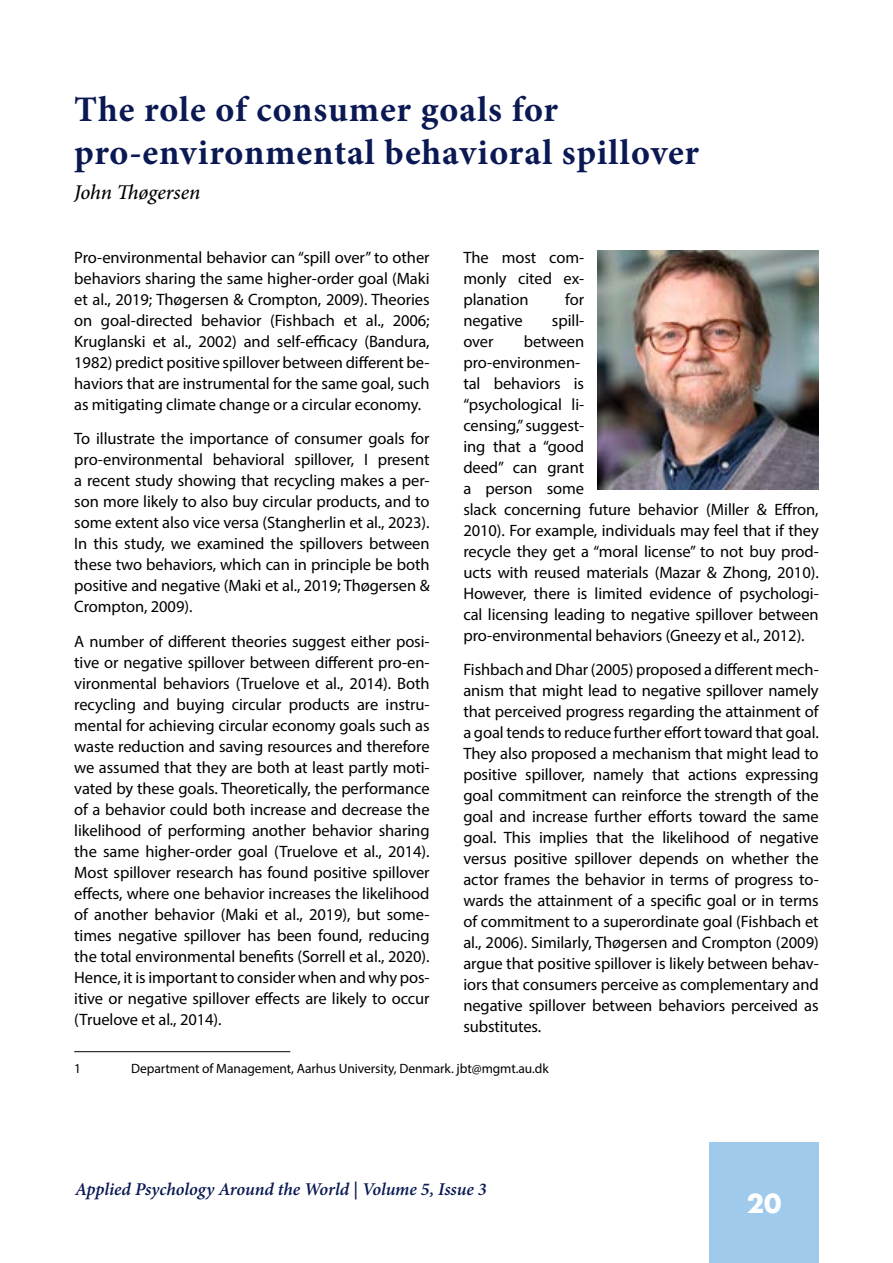
<style>
.page{position:relative;width:893px;height:1263px;background:#fff}
.page>*{position:absolute;margin:0;border:0;box-sizing:border-box;transform-origin:0 0}
.t1{font:700 36px/43.2px "Minion Pro";letter-spacing:.025em;color:#0a1953}
.t2{font:700 25.5px "Futura";color:#fff}
.t3{font:italic 500 21px "Minion Pro";color:#000}
.t4{font:italic 600 18px "Minion Pro";letter-spacing:-.005em;color:#0a1953}
.t5{font:16.5px/21px "Myriad Pro";letter-spacing:-.005em;color:#000;text-align:justify}
.t6{font:13.5px "Myriad Pro";letter-spacing:-.005em;color:#000}
</style>
<div class="page">
<div style="left:710px;top:1142px;width:109px;height:120px;background:#9fcaec"></div>
<hr style="left:74px;top:1051px;width:216px;height:1px;background:#000">
<img style="left:598px;top:251px;width:221px;height:239px">
<h1 class="t1" style="left:74px;top:87px;width:626px">The role of consumer goals for pro-environmental behavioral spillover</h1>
<p class="t3" style="left:74px;top:178px;width:128px">John Thøgersen</p>
<p class="t5" style="left:74px;top:246px;width:357px">Pro-environmental behavior can “spill over” to other behaviors sharing the same higher-order goal (Maki et al., 2019; Thøgersen &amp; Crompton, 2009). Theories on goal-directed behavior (Fishbach et al., 2006; Kruglanski et al., 2002) and self-efficacy (Bandura, 1982) predict positive spillover between different be&shy;haviors that are instrumental for the same goal, such as mitigating climate change or a circular economy.</p>
<p class="t5" style="left:74px;top:428px;width:357px">To illustrate the importance of consumer goals for pro-environmental behavioral spillover, I present a recent study showing that recycling makes a per&shy;son more likely to also buy circular products, and to some extent also vice versa (Stangherlin et al., 2023).<br>In this study, we examined the spillovers between these two behaviors, which can in principle be both positive and negative (Maki et al., 2019; Thøgersen &amp; Crompton, 2009).</p>
<p class="t5" style="left:74px;top:630px;width:357px">A number of different theories suggest either posi&shy;tive or negative spillover between different pro-en&shy;vironmental behaviors (Truelove et al., 2014). Both recycling and buying circular products are instru&shy;mental for achieving circular economy goals such as waste reduction and saving resources and therefore we assumed that they are both at least partly moti&shy;vated by these goals. Theoretically, the performance of a behavior could both increase and decrease the likelihood of performing another behavior sharing the same higher-order goal (Truelove et al., 2014).<br>Most spillover research has found positive spillover effects, where one behavior increases the likelihood of another behavior (Maki et al., 2019), but some&shy;times negative spillover has been found, reducing the total environmental benefits (Sorrell et al., 2020).<br>Hence, it is important to consider when and why pos&shy;itive or negative spillover effects are likely to occur (Truelove et al., 2014).</p>
<p class="t6" style="left:74px;top:1060px;width:8px">1</p>
<p class="t6" style="left:131px;top:1060px;width:419px">Department of Management, Aarhus University, Denmark. jbt@mgmt.au.dk</p>
<p class="t5" style="left:463px;top:246px;width:122px">The most com&shy;monly cited ex&shy;planation</p>
<p class="t5" style="left:565px;top:288px;width:20px">for</p>
<p class="t5" style="left:463px;top:309px;width:61px">negative</p>
<p class="t5" style="left:552px;top:309px;width:34px">spill-</p>
<p class="t5" style="left:463px;top:330px;width:32px">over</p>
<p class="t5" style="left:463px;top:330px;width:357px;text-align:left;text-indent:60px">between<br>pro-environmen-<br>tal behaviors is<br>“psychological li-<br>censing,” suggest-<br>ing that a “good<br>deed” can grant<br>a person some<br>slack concerning future behavior (Miller &amp; Effron,<br>2010). For example, individuals may feel that if they recycle they get a “moral license” to not buy prod&shy;ucts with reused materials (Mazar &amp; Zhong, 2010).<br>However, there is limited evidence of psychologi&shy;cal licensing leading to negative spillover between pro-environmental behaviors (Gneezy et al., 2012).</p>
<p class="t5" style="left:463px;top:659px;width:357px">Fishbach and Dhar (2005) proposed a different mech&shy;anism that might lead to negative spillover namely that perceived progress regarding the attainment of a goal tends to reduce further effort toward that goal.<br>They also proposed a mechanism that might lead to positive spillover, namely that actions expressing goal commitment can reinforce the strength of the goal and increase further efforts toward the same goal. This implies that the likelihood of negative versus positive spillover depends on whether the actor frames the behavior in terms of progress to&shy;wards the attainment of a specific goal or in terms of commitment to a superordinate goal (Fishbach et al., 2006). Similarly, Thøgersen and Crompton (2009) argue that positive spillover is likely between behav&shy;iors that consumers perceive as complementary and negative spillover between behaviors perceived as substitutes.</p>
<p class="t4" style="left:75px;top:1177px;width:413px">Applied Psychology Around the World | Volume 5, Issue 3</p>
<h2 class="t2" style="left:747px;top:1185px;width:36px">20</h2>
</div>
